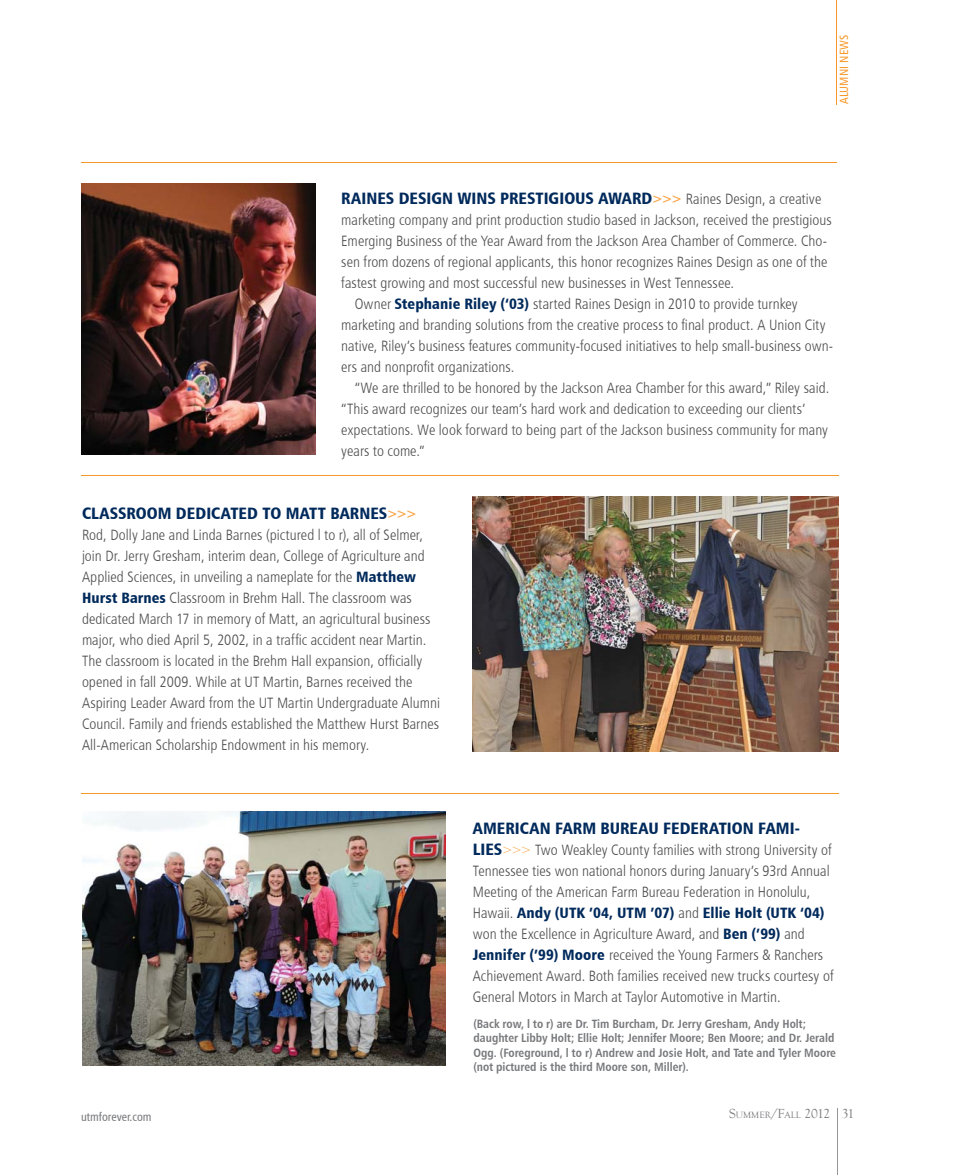
<style>
.page{position:relative;width:972px;height:1175px;background:#fff}
.page>*{position:absolute;margin:0;border:0;box-sizing:border-box;transform-origin:0 0}
.t1{font:16.5px "Humanist 777 BT Black Condensed B";color:#002a5c}
.t2{font:15px/21px "Humanist 777 BT Light Condensed B";color:#4c4c4e}
.t3{font:15px "Humanist 777 BT Black Condensed B";letter-spacing:.005em;color:#002a5c}
.t4{font:13.5px "Goudy Old Style T";letter-spacing:-.045em;color:#77787b}
.t5{font:12px/14.4px "Humanist 777 BT Bold Condensed B";color:#77787b}
.t6{font:12px "Humanist 777 BT Roman Condensed B";color:#77787b}
.t7{font:12px "Humanist 777 BT Roman Condensed B";letter-spacing:.01em;color:#f89828}
.s1{font-family:"Humanist 777 BT Bold Condensed B";font-size:13.5px;color:#faa548}
.s2{font-family:"Humanist 777 BT Light Condensed B";font-size:15px;color:#4c4c4e}
.s3{font-family:"Humanist 777 BT Black Condensed B";color:#002a5c}
.s4{font-family:"Humanist 777 BT Black Condensed B";font-size:16.5px;color:#002a5c}
.s5{font-size:13.5px;color:#faa548}
.s6{font-family:"Humanist 777 BT Light Condensed B";color:#4c4c4e}
.s7{font-size:9.45px}
</style>
<div class="page">
<hr style="left:81px;top:162px;width:756px;height:1px;background:#f89828">
<hr style="left:837px;top:1108px;width:1px;height:66px;background:#939598">
<hr style="left:837px;top:0;width:1px;height:105px;background:#f89828">
<hr style="left:82px;top:474px;width:757px;height:1px;background:#f89828">
<img style="left:81px;top:183px;width:234px;height:271px">
<img style="left:473px;top:496px;width:365px;height:255px">
<hr style="left:82px;top:793px;width:757px;height:1px;background:#f89828">
<img style="left:82px;top:811px;width:364px;height:254px">
<p class="t7" style="left:837px;top:104px;width:71px;rotate:-90deg">ALUMNI NEWS</p>
<p class="t1" style="left:341px;top:188px;width:482px">RAINES DESIGN WINS PRESTIGIOUS AWARD<span class="s1">&gt;&gt;&gt;</span> <span class="s2">Raines Design, a creative</span></p>
<p class="t2" style="left:341px;top:209px;width:492px">marketing company and print production studio based in Jackson, received the prestigious</p>
<p class="t2" style="left:341px;top:230px;width:487px">Emerging Business of the Year Award from the Jackson Area Chamber of Commerce. Cho-</p>
<p class="t2" style="left:341px;top:251px;width:488px">sen from dozens of regional applicants, this honor recognizes Raines Design as one of the</p>
<p class="t2" style="left:341px;top:272px;width:394px">fastest growing and most successful new businesses in West Tennessee.</p>
<p class="t2" style="left:355px;top:293px;width:444px">Owner <span class="s3">Stephanie Riley (‘03)</span> started Raines Design in 2010 to provide turnkey</p>
<p class="t2" style="left:341px;top:314px;width:486px">marketing and branding solutions from the creative process to final product. A Union City</p>
<p class="t2" style="left:341px;top:335px;width:493px">native, Riley’s business features community-focused initiatives to help small-business own-</p>
<p class="t2" style="left:341px;top:356px;width:175px">ers and nonprofit organizations.</p>
<p class="t2" style="left:355px;top:377px;width:476px">“We are thrilled to be honored by the Jackson Area Chamber for this award,” Riley said.</p>
<p class="t2" style="left:341px;top:398px;width:465px">“This award recognizes our team’s hard work and dedication to exceeding our clients’</p>
<p class="t2" style="left:341px;top:419px;width:488px">expectations. We look forward to being part of the Jackson business community for many</p>
<p class="t2" style="left:341px;top:440px;width:85px">years to come.”</p>
<p class="t1" style="left:82px;top:503px;width:337px">CLASSROOM DEDICATED TO MATT BARNES<span class="s1">&gt;&gt;&gt;</span></p>
<p class="t2" style="left:82px;top:524px;width:360px">Rod, Dolly Jane and Linda Barnes (pictured l to r), all of Selmer, join Dr. Jerry Gresham, interim dean, College of Agriculture and Applied Sciences, in unveiling a nameplate for the <span class="s3">Matthew Hurst Barnes</span> Classroom in Brehm Hall. The classroom was dedicated March 17 in memory of Matt, an agricultural business major, who died April 5, 2002, in a traffic accident near Martin.<br>The classroom is located in the Brehm Hall expansion, officially opened in fall 2009. While at UT Martin, Barnes received the Aspiring Leader Award from the UT Martin Undergraduate Alumni Council. Family and friends established the Matthew Hurst Barnes All-American Scholarship Endowment in his memory.</p>
<p class="t6" style="left:81px;top:1109px;width:72px">utmforever.com</p>
<p class="t1" style="left:473px;top:818px;width:329px">AMERICAN FARM BUREAU FEDERATION FAMI-</p>
<p class="t2" style="left:473px;top:839px;width:360px"><span class="s4">LIES</span><span class="s5">&gt;&gt;&gt;</span> Two Weakley County families with strong University of<br>Tennessee ties won national honors during January’s 93rd Annual<br>Meeting of the American Farm Bureau Federation in Honolulu,</p>
<p class="t3" style="left:473px;top:903px;width:353px"><span class="s6">Hawaii.</span> Andy (UTK ’04, UTM ’07) <span class="s6">and</span> Ellie Holt (UTK ‘04)</p>
<p class="t2" style="left:473px;top:923px;width:362px">won the Excellence in Agriculture Award, and <span class="s3">Ben (’99)</span> and <span class="s3">Jennifer (’99) Moore</span> received the Young Farmers &amp; Ranchers Achievement Award. Both families received new trucks courtesy of General Motors in March at Taylor Automotive in Martin.</p>
<p class="t5" style="left:473px;top:1016px;width:364px">(Back row, l to r) are Dr. Tim Burcham, Dr. Jerry Gresham, Andy Holt; daughter Libby Holt; Ellie Holt; Jennifer Moore; Ben Moore; and Dr. Jerald Ogg. (Foreground, l to r) Andrew and Josie Holt, and Tate and Tyler Moore (not pictured is the third Moore son, Miller).</p>
<p class="t4" style="left:729px;top:1106px;width:127px">S<span class="s7">UMMER</span>/F<span class="s7">ALL</span> 2012 31</p>
</div>
